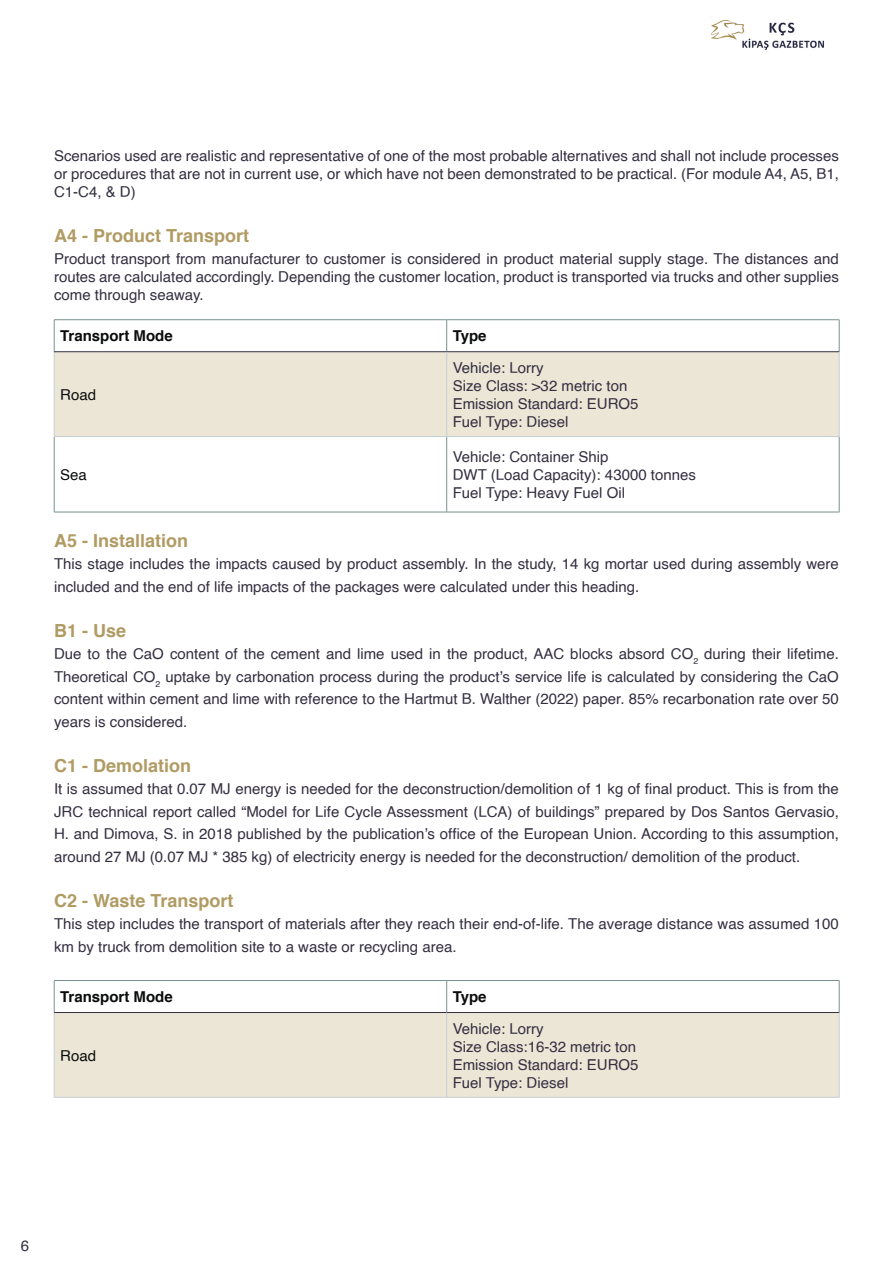
<style>
.page{position:relative;width:893px;height:1263px;background:#fff}
.page>*{position:absolute;margin:0;border:0;box-sizing:border-box;transform-origin:0 0}
.t1{font:700 18px "Helvetica";color:#b09b63}
.t2{font:15px/22.5px "Helvetica";color:#342e40;text-align:justify}
.t3{font:700 15px "Helvetica";color:#0a0c0b}
.t4{font:15px "Helvetica";color:#0a0c0b}
</style>
<div class="page">
<div style="left:55px;top:352px;width:784px;height:84px;background:#ece6d7"></div>
<hr style="left:54px;top:319px;width:393px;height:1px;background:#789190">
<hr style="left:54px;top:320px;width:1px;height:31px;background:#789190">
<hr style="left:447px;top:319px;width:392px;height:1px;background:#789190">
<hr style="left:446px;top:320px;width:1px;height:31px;background:#789190">
<hr style="left:839px;top:320px;width:1px;height:31px;background:#789190">
<hr style="left:54px;top:437px;width:1px;height:75px;background:#789190">
<hr style="left:446px;top:437px;width:1px;height:75px;background:#789190">
<hr style="left:839px;top:437px;width:1px;height:75px;background:#789190">
<hr style="left:54px;top:512px;width:393px;height:1px;background:#789190">
<hr style="left:447px;top:512px;width:392px;height:1px;background:#789190">
<hr style="left:54px;top:352px;width:1px;height:84px;background:#c6ced4">
<hr style="left:54px;top:351px;width:393px;height:1px;background:#352f41">
<hr style="left:447px;top:351px;width:392px;height:1px;background:#352f41">
<hr style="left:446px;top:352px;width:1px;height:84px;background:#c6ced4">
<hr style="left:839px;top:352px;width:1px;height:84px;background:#c6ced4">
<hr style="left:54px;top:436px;width:393px;height:1px;background:#c6ced4">
<hr style="left:447px;top:436px;width:392px;height:1px;background:#c6ced4">
<div style="left:55px;top:1013px;width:784px;height:84px;background:#ece6d7"></div>
<hr style="left:54px;top:1013px;width:1px;height:84px;background:#c6ced4">
<hr style="left:54px;top:1012px;width:393px;height:1px;background:#352f41">
<hr style="left:447px;top:1012px;width:392px;height:1px;background:#352f41">
<hr style="left:446px;top:1013px;width:1px;height:84px;background:#c6ced4">
<hr style="left:839px;top:1013px;width:1px;height:84px;background:#c6ced4">
<hr style="left:54px;top:1097px;width:393px;height:1px;background:#c6ced4">
<hr style="left:447px;top:1097px;width:392px;height:1px;background:#c6ced4">
<hr style="left:54px;top:980px;width:393px;height:1px;background:#789190">
<hr style="left:54px;top:981px;width:1px;height:31px;background:#789190">
<hr style="left:447px;top:980px;width:392px;height:1px;background:#789190">
<hr style="left:446px;top:981px;width:1px;height:31px;background:#789190">
<hr style="left:839px;top:981px;width:1px;height:31px;background:#789190">
<img style="left:711px;top:20px;width:113px;height:30px">
<p class="t2" style="left:54px;top:147px;width:786px;line-height:18px">Scenarios used are realistic and representative of one of the most probable alternatives and shall not include processes or procedures that are not in current use, or which have not been demonstrated to be practical. (For module A4, A5, B1, C1-C4, &amp; D)</p>
<p class="t1" style="left:54px;top:221px;width:197px">A4 - Product Transport</p>
<p class="t2" style="left:54px;top:250px;width:786px;line-height:18px">Product transport from manufacturer to customer is considered in product material supply stage. The distances and routes are calculated accordingly. Depending the customer location, product is transported via trucks and other supplies come through seaway.</p>
<p class="t3" style="left:60px;top:324px;width:114px">Transport Mode</p>
<p class="t3" style="left:453px;top:324px;width:35px">Type</p>
<p class="t4" style="left:60px;top:383px;width:37px">Road</p>
<p class="t4" style="left:60px;top:463px;width:28px">Sea</p>
<p class="t2" style="left:453px;top:357px;width:92px">Vehicle: Lorry</p>
<p class="t2" style="left:453px;top:375px;width:176px">Size Class: &gt;32 metric ton</p>
<p class="t2" style="left:453px;top:393px;width:187px">Emission Standard: EURO5</p>
<p class="t2" style="left:453px;top:411px;width:117px">Fuel Type: Diesel</p>
<p class="t2" style="left:453px;top:446px;width:157px">Vehicle: Container Ship</p>
<p class="t2" style="left:453px;top:464px;width:245px">DWT (Load Capacity): 43000 tonnes</p>
<p class="t2" style="left:453px;top:482px;width:174px">Fuel Type: Heavy Fuel Oil</p>
<p class="t1" style="left:54px;top:526px;width:136px">A5 - Installation</p>
<p class="t2" style="left:54px;top:553px;width:786px">This stage includes the impacts caused by product assembly. In the study, 14 kg mortar used during assembly were included and the end of life impacts of the packages were calculated under this heading.</p>
<p class="t1" style="left:54px;top:616px;width:74px">B1 - Use</p>
<p class="t2" style="left:54px;top:643px;width:786px">Due to the CaO content of the cement and lime used in the product, AAC blocks absord CO<sub>2</sub> during their lifetime.<br>Theoretical CO<sub>2</sub> uptake by carbonation process during the product’s service life is calculated by considering the CaO content within cement and lime with reference to the Hartmut B. Walther (2022) paper. 85% recarbonation rate over 50 years is considered.</p>
<p class="t1" style="left:54px;top:751px;width:139px">C1 - Demolation</p>
<p class="t2" style="left:54px;top:778px;width:786px">It is assumed that 0.07 MJ energy is needed for the deconstruction/demolition of 1 kg of final product. This is from the JRC technical report called “Model for Life Cycle Assessment (LCA) of buildings” prepared by Dos Santos Gervasio, H. and Dimova, S. in 2018 published by the publication’s office of the European Union. According to this assumption, around 27 MJ (0.07 MJ * 385 kg) of electricity energy is needed for the deconstruction/ demolition of the product.</p>
<p class="t1" style="left:54px;top:886px;width:181px">C2 - Waste Transport</p>
<p class="t2" style="left:54px;top:913px;width:786px">This step includes the transport of materials after they reach their end-of-life. The average distance was assumed 100 km by truck from demolition site to a waste or recycling area.</p>
<p class="t3" style="left:60px;top:985px;width:114px">Transport Mode</p>
<p class="t3" style="left:453px;top:985px;width:35px">Type</p>
<p class="t4" style="left:60px;top:1044px;width:37px">Road</p>
<p class="t2" style="left:453px;top:1017px;width:92px">Vehicle: Lorry</p>
<p class="t2" style="left:453px;top:1035px;width:185px">Size Class:16-32 metric ton</p>
<p class="t2" style="left:453px;top:1053px;width:187px">Emission Standard: EURO5</p>
<p class="t2" style="left:453px;top:1071px;width:117px">Fuel Type: Diesel</p>
<p class="t2" style="left:21px;top:1235px;width:10px">6</p>
</div>
